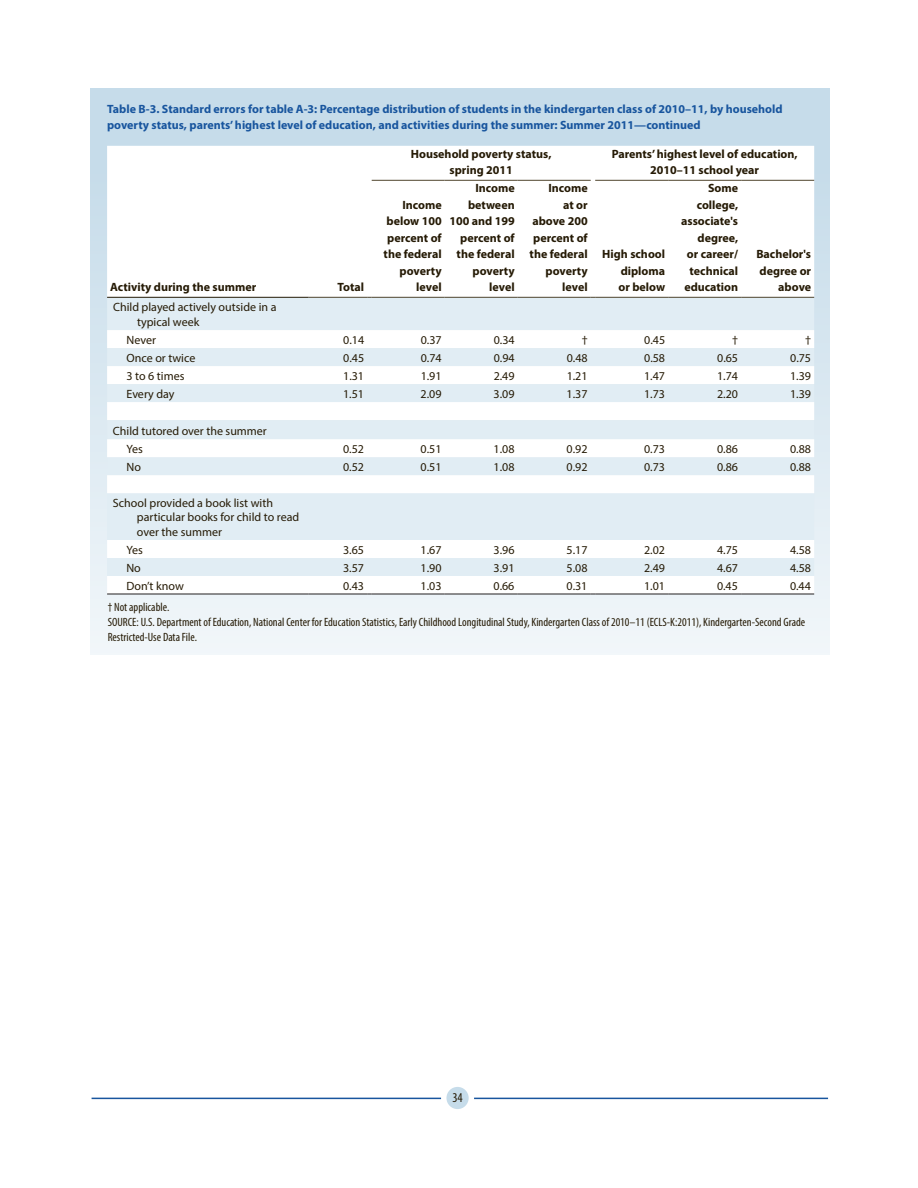
<style>
.page{position:relative;width:918px;height:1188px;background:#fff}
.page>*{position:absolute;margin:0;border:0;box-sizing:border-box;transform-origin:0 0}
.t1{font:condensed 13.5px "Myriad Pro";color:#251a05}
.Table_Head_R{font:700 12px/16.5px "Myriad Pro";color:#251a05;text-align:right}
.Table_Body_R{font:12px "Myriad Pro";color:#251a05}
.t2{font:700 12px/16.5px "Myriad Pro";color:#18559e}
.t3{font:condensed 12px/15.9px "Myriad Pro";color:#251a05}
.Table_Stub_1{font:12px/14.4px "Myriad Pro";color:#251a05}
.Table_Head_C{font:700 12px/16.5px "Myriad Pro";color:#251a05;text-align:center}
.Table_Stub_2{font:12px "Myriad Pro";color:#251a05}
.Table_Head_L{font:700 12px "Myriad Pro";color:#251a05}
</style>
<div class="page">
<div style="left:446px;top:1087px;width:23px;height:22px;background:#c6dcea;border-radius:50%"></div>
<hr style="left:474px;top:1098px;width:354px;height:1px;background:#18559e">
<hr style="left:92px;top:1098px;width:349px;height:1px;background:#18559e">
<div style="left:90px;top:88px;width:740px;height:567px;background:linear-gradient(to bottom,#c1d9e8,#f0f6f9)"></div>
<svg style="left:107px;top:146px;width:707px;height:151px"></svg>
<div style="left:107px;top:298px;width:707px;height:32px;background:#e1edf4"></div>
<svg style="left:107px;top:330px;width:707px;height:264px;fill:#e1edf4"></svg>
<hr style="left:107px;top:297px;width:202px;height:1px;background:#251a05">
<hr style="left:309px;top:297px;width:58px;height:1px;background:#50452e">
<hr style="left:372px;top:180px;width:73px;height:1px;background:#50452e">
<hr style="left:445px;top:180px;width:73px;height:1px;background:#50452e">
<hr style="left:518px;top:180px;width:73px;height:1px;background:#50452e">
<hr style="left:595px;top:180px;width:73px;height:1px;background:#50452e">
<hr style="left:668px;top:180px;width:73px;height:1px;background:#50452e">
<hr style="left:741px;top:180px;width:73px;height:1px;background:#50452e">
<hr style="left:107px;top:594px;width:202px;height:1px;background:#231f20">
<hr style="left:309px;top:594px;width:58px;height:1px;background:#231f20">
<hr style="left:372px;top:594px;width:73px;height:1px;background:#231f20">
<hr style="left:445px;top:594px;width:73px;height:1px;background:#231f20">
<hr style="left:518px;top:594px;width:73px;height:1px;background:#231f20">
<hr style="left:595px;top:594px;width:73px;height:1px;background:#231f20">
<hr style="left:668px;top:594px;width:73px;height:1px;background:#231f20">
<hr style="left:741px;top:594px;width:73px;height:1px;background:#231f20">
<hr style="left:372px;top:297px;width:73px;height:1px;background:#50452e">
<hr style="left:445px;top:297px;width:73px;height:1px;background:#50452e">
<hr style="left:518px;top:297px;width:73px;height:1px;background:#50452e">
<hr style="left:595px;top:297px;width:73px;height:1px;background:#50452e">
<hr style="left:668px;top:297px;width:73px;height:1px;background:#50452e">
<hr style="left:741px;top:297px;width:73px;height:1px;background:#50452e">
<p class="t2" style="left:107px;top:100px;width:677px">Table B-3. Standard errors for table A-3: Percentage distribution of students in the kindergarten class of 2010–11, by household poverty status, parents’ highest level of education, and activities during the summer: Summer 2011—continued</p>
<p class="Table_Head_L" style="left:110px;top:279px;width:148px">Activity during the summer</p>
<p class="Table_Head_R" style="left:338px;top:279px;width:28px">Total</p>
<p class="Table_Head_C" style="left:411px;top:145px;width:142px">Household poverty status, spring 2011</p>
<p class="Table_Head_C" style="left:612px;top:145px;width:187px">Parents’ highest level of education,</p>
<p class="Table_Head_C" style="left:650px;top:162px;width:110px">2010–11 school year</p>
<p class="Table_Head_R" style="left:384px;top:196px;width:60px">Income below 100 percent of the federal poverty level</p>
<p class="Table_Head_R" style="left:449px;top:180px;width:67px">Income between<br>100 and 199 percent of the federal poverty level</p>
<p class="Table_Head_R" style="left:530px;top:180px;width:60px">Income<br>at or above 200 percent of the federal poverty level</p>
<p class="Table_Head_R" style="left:619px;top:246px;width:48px;text-align:justify;text-indent:-16px">High school diploma or below</p>
<p class="Table_Head_R" style="left:681px;top:180px;width:58px">Some college, associate's degree,<br>or career/ technical education</p>
<p class="Table_Head_R" style="left:756px;top:246px;width:56px">Bachelor's degree or above</p>
<p class="Table_Stub_1" style="left:137px;top:300px;width:141px;text-indent:-24px">Child played actively outside in a typical week</p>
<p class="Table_Stub_2" style="left:127px;top:332px;width:31px">Never</p>
<p class="Table_Body_R" style="left:343px;top:332px;width:22px">0.14</p>
<p class="Table_Body_R" style="left:421px;top:332px;width:22px">0.37</p>
<p class="Table_Body_R" style="left:494px;top:332px;width:22px">0.34</p>
<p class="Table_Body_R" style="left:582px;top:332px;width:7px">†</p>
<p class="Table_Body_R" style="left:644px;top:332px;width:22px">0.45</p>
<p class="Table_Body_R" style="left:732px;top:332px;width:7px">†</p>
<p class="Table_Body_R" style="left:805px;top:332px;width:7px">†</p>
<p class="Table_Stub_2" style="left:127px;top:350px;width:70px">Once or twice</p>
<p class="Table_Body_R" style="left:343px;top:350px;width:22px">0.45</p>
<p class="Table_Body_R" style="left:421px;top:350px;width:22px">0.74</p>
<p class="Table_Body_R" style="left:494px;top:350px;width:22px">0.94</p>
<p class="Table_Body_R" style="left:567px;top:350px;width:22px">0.48</p>
<p class="Table_Body_R" style="left:644px;top:350px;width:22px">0.58</p>
<p class="Table_Body_R" style="left:717px;top:350px;width:22px">0.65</p>
<p class="Table_Body_R" style="left:790px;top:350px;width:22px">0.75</p>
<p class="Table_Stub_2" style="left:127px;top:368px;width:59px">3 to 6 times</p>
<p class="Table_Body_R" style="left:343px;top:368px;width:22px">1.31</p>
<p class="Table_Body_R" style="left:421px;top:368px;width:22px">1.91</p>
<p class="Table_Body_R" style="left:494px;top:368px;width:22px">2.49</p>
<p class="Table_Body_R" style="left:567px;top:368px;width:22px">1.21</p>
<p class="Table_Body_R" style="left:644px;top:368px;width:22px">1.47</p>
<p class="Table_Body_R" style="left:717px;top:368px;width:22px">1.74</p>
<p class="Table_Body_R" style="left:790px;top:368px;width:22px">1.39</p>
<p class="Table_Stub_2" style="left:127px;top:386px;width:50px">Every day</p>
<p class="Table_Body_R" style="left:343px;top:386px;width:22px">1.51</p>
<p class="Table_Body_R" style="left:421px;top:386px;width:22px">2.09</p>
<p class="Table_Body_R" style="left:494px;top:386px;width:22px">3.09</p>
<p class="Table_Body_R" style="left:567px;top:386px;width:22px">1.37</p>
<p class="Table_Body_R" style="left:644px;top:386px;width:22px">1.73</p>
<p class="Table_Body_R" style="left:717px;top:386px;width:22px">2.20</p>
<p class="Table_Body_R" style="left:790px;top:386px;width:22px">1.39</p>
<p class="Table_Stub_1" style="left:113px;top:423px;width:155px">Child tutored over the summer</p>
<p class="Table_Stub_2" style="left:126px;top:441px;width:18px">Yes</p>
<p class="Table_Body_R" style="left:343px;top:441px;width:22px">0.52</p>
<p class="Table_Body_R" style="left:421px;top:441px;width:22px">0.51</p>
<p class="Table_Body_R" style="left:494px;top:441px;width:22px">1.08</p>
<p class="Table_Body_R" style="left:567px;top:441px;width:22px">0.92</p>
<p class="Table_Body_R" style="left:644px;top:441px;width:22px">0.73</p>
<p class="Table_Body_R" style="left:717px;top:441px;width:22px">0.86</p>
<p class="Table_Body_R" style="left:790px;top:441px;width:22px">0.88</p>
<p class="Table_Stub_2" style="left:126px;top:459px;width:16px">No</p>
<p class="Table_Body_R" style="left:343px;top:459px;width:22px">0.52</p>
<p class="Table_Body_R" style="left:421px;top:459px;width:22px">0.51</p>
<p class="Table_Body_R" style="left:494px;top:459px;width:22px">1.08</p>
<p class="Table_Body_R" style="left:567px;top:459px;width:22px">0.92</p>
<p class="Table_Body_R" style="left:644px;top:459px;width:22px">0.73</p>
<p class="Table_Body_R" style="left:717px;top:459px;width:22px">0.86</p>
<p class="Table_Body_R" style="left:790px;top:459px;width:22px">0.88</p>
<p class="Table_Stub_1" style="left:137px;top:495px;width:164px;text-indent:-24px">School provided a book list with particular books for child to read over the summer</p>
<p class="Table_Stub_2" style="left:126px;top:542px;width:18px">Yes</p>
<p class="Table_Body_R" style="left:343px;top:542px;width:22px">3.65</p>
<p class="Table_Body_R" style="left:421px;top:542px;width:22px">1.67</p>
<p class="Table_Body_R" style="left:494px;top:542px;width:22px">3.96</p>
<p class="Table_Body_R" style="left:567px;top:542px;width:22px">5.17</p>
<p class="Table_Body_R" style="left:644px;top:542px;width:22px">2.02</p>
<p class="Table_Body_R" style="left:717px;top:542px;width:22px">4.75</p>
<p class="Table_Body_R" style="left:790px;top:542px;width:22px">4.58</p>
<p class="Table_Stub_2" style="left:126px;top:560px;width:16px">No</p>
<p class="Table_Body_R" style="left:343px;top:560px;width:22px">3.57</p>
<p class="Table_Body_R" style="left:421px;top:560px;width:22px">1.90</p>
<p class="Table_Body_R" style="left:494px;top:560px;width:22px">3.91</p>
<p class="Table_Body_R" style="left:567px;top:560px;width:22px">5.08</p>
<p class="Table_Body_R" style="left:644px;top:560px;width:22px">2.49</p>
<p class="Table_Body_R" style="left:717px;top:560px;width:22px">4.67</p>
<p class="Table_Body_R" style="left:790px;top:560px;width:22px">4.58</p>
<p class="Table_Stub_2" style="left:126px;top:578px;width:59px">Don’t know</p>
<p class="Table_Body_R" style="left:343px;top:578px;width:22px">0.43</p>
<p class="Table_Body_R" style="left:421px;top:578px;width:22px">1.03</p>
<p class="Table_Body_R" style="left:494px;top:578px;width:22px">0.66</p>
<p class="Table_Body_R" style="left:567px;top:578px;width:22px">0.31</p>
<p class="Table_Body_R" style="left:644px;top:578px;width:22px">1.01</p>
<p class="Table_Body_R" style="left:717px;top:578px;width:22px">0.45</p>
<p class="Table_Body_R" style="left:790px;top:578px;width:22px">0.44</p>
<p class="t3" style="left:108px;top:598px;width:699px">† Not applicable.<br>SOURCE: U.S. Department of Education, National Center for Education Statistics, Early Childhood Longitudinal Study, Kindergarten Class of 2010–11 (ECLS-K:2011), Kindergarten-Second Grade</p>
<p class="t3" style="left:108px;top:629px;width:91px">Restricted-Use Data File.</p>
<p class="t1" style="left:452px;top:1090px;width:12px">34</p>
</div>
